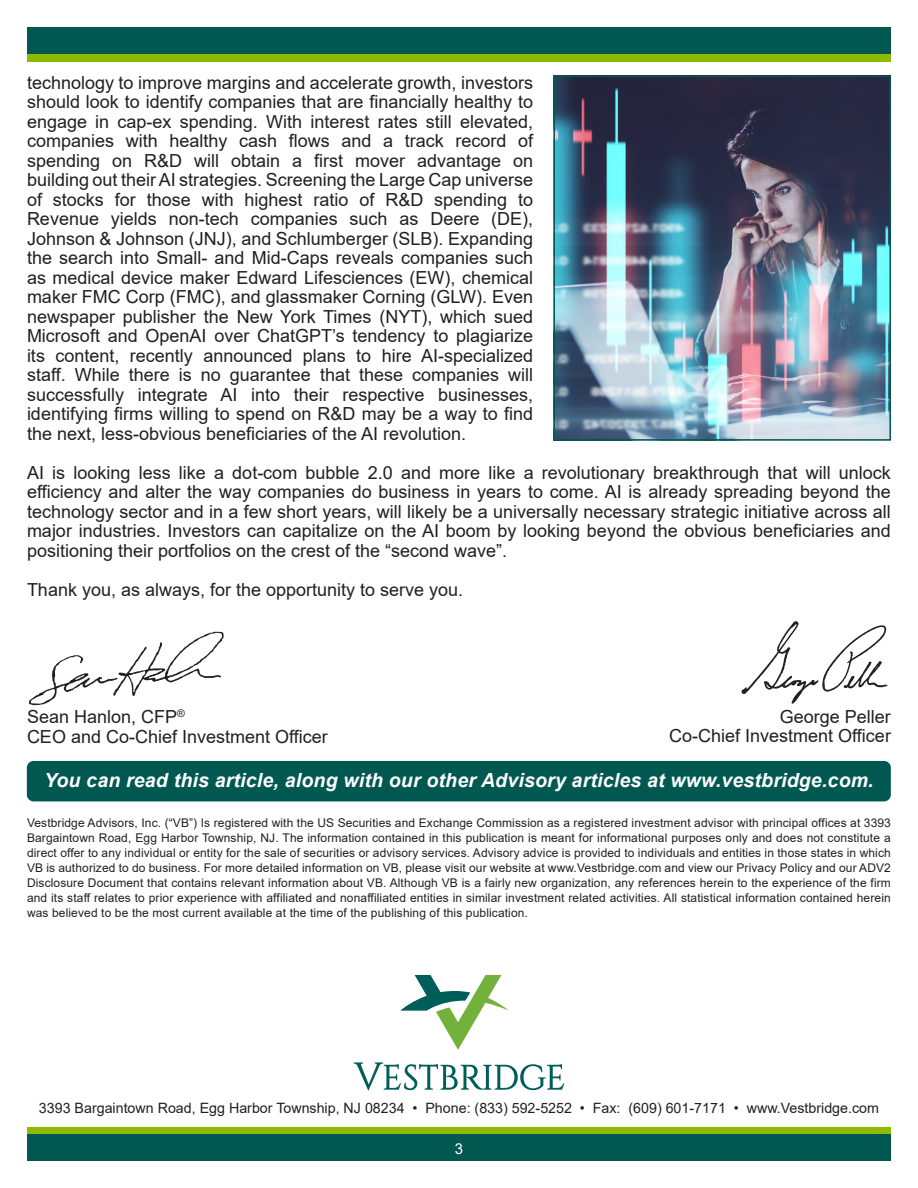
<style>
.page{position:relative;width:918px;height:1188px;background:#fff}
.page>*{position:absolute;margin:0;border:0;box-sizing:border-box;transform-origin:0 0}
.t1{font:italic 700 19.5px "Arial";letter-spacing:.01em;color:#fff}
.t2{font:18px/19.5px "Arial";color:#231f20;text-align:justify}
.t3{font:15px "Arial";color:#fff}
.t4{font:14.25px "Arial";color:#231f20}
.t5{font:12px/15px "Arial";letter-spacing:.01em;color:#231f20;text-align:justify}
</style>
<div class="page">
<div style="left:27px;top:1127px;width:864px;height:9px;background:#8dbb00"></div>
<div style="left:27px;top:1134px;width:864px;height:27px;background:#005850"></div>
<div style="left:27px;top:53px;width:864px;height:9px;background:#8dbb00"></div>
<div style="left:27px;top:27px;width:864px;height:27px;background:#005850"></div>
<svg style="left:400px;top:975px;width:109px;height:75px"></svg>
<svg style="left:354px;top:1062px;width:210px;height:28px"></svg>
<svg style="left:741px;top:621px;width:147px;height:83px"></svg>
<img style="left:29px;top:631px;width:195px;height:75px">
<img style="left:557px;top:79px;width:331px;height:359px">
<div style="left:554px;top:76px;width:337px;height:365px;border:2px solid #005850"></div>
<div style="left:27px;top:761px;width:864px;height:40px;background:#005850;border-radius:7px"></div>
<p class="t2" style="left:27px;top:73px;width:508px">technology to improve margins and accelerate growth, investors should look to identify companies that are financially healthy to engage in cap-ex spending. With interest rates still elevated, companies with healthy cash flows and a track record of spending on R&amp;D will obtain a first mover advantage on building out their AI strategies. Screening the Large Cap universe of stocks for those with highest ratio of R&amp;D spending to Revenue yields non-tech companies such as Deere (DE), Johnson &amp; Johnson (JNJ), and Schlumberger (SLB). Expanding the search into Small- and Mid-Caps reveals companies such as medical device maker Edward Lifesciences (EW), chemical maker FMC Corp (FMC), and glassmaker Corning (GLW). Even newspaper publisher the New York Times (NYT), which sued Microsoft and OpenAI over ChatGPT’s tendency to plagiarize its content, recently announced plans to hire AI-specialized staff. While there is no guarantee that these companies will successfully integrate AI into their respective businesses, identifying firms willing to spend on R&amp;D may be a way to find the next, less-obvious beneficiaries of the AI revolution.</p>
<p class="t2" style="left:27px;top:463px;width:865px">AI is looking less like a dot-com bubble 2.0 and more like a revolutionary breakthrough that will unlock efficiency and alter the way companies do business in years to come. AI is already spreading beyond the technology sector and in a few short years, will likely be a universally necessary strategic initiative across all major industries. Investors can capitalize on the AI boom by looking beyond the obvious beneficiaries and positioning their portfolios on the crest of the “second wave”.</p>
<p class="t2" style="left:27px;top:580px;width:438px">Thank you, as always, for the opportunity to serve you.</p>
<p class="t2" style="left:780px;top:706px;width:113px">George Peller</p>
<p class="t2" style="left:669px;top:726px;width:223px">Co-Chief Investment Officer</p>
<p class="t2" style="left:27px;top:707px;width:159px">Sean Hanlon, CFP<sup>®</sup></p>
<p class="t2" style="left:27px;top:727px;width:302px">CEO and Co-Chief Investment Officer</p>
<p class="t1" style="left:44px;top:767px;width:831px">You can read this article, along with our other Advisory articles at www.vestbridge.com.</p>
<p class="t5" style="left:27px;top:815px;width:865px">Vestbridge Advisors, Inc. (“VB”) Is registered with the US Securities and Exchange Commission as a registered investment advisor with principal offices at 3393<br>Bargaintown Road, Egg Harbor Township, NJ. The information contained in this publication is meant for informational purposes only and does not constitute a direct offer to any individual or entity for the sale of securities or advisory services. Advisory advice is provided to individuals and entities in those states in which VB is authorized to do business. For more detailed information on VB, please visit our website at www.Vestbridge.com and view our Privacy Policy and our ADV2<br>Disclosure Document that contains relevant information about VB. Although VB is a fairly new organization, any references herein to the experience of the firm and its staff relates to prior experience with affiliated and nonaffiliated entities in similar investment related activities. All statistical information contained herein was believed to be the most current available at the time of the publishing of this publication.</p>
<p class="t4" style="left:39px;top:1099px;width:842px">3393 Bargaintown Road, Egg Harbor Township, NJ 08234 • Phone: (833) 592-5252 • Fax: (609) 601-7171 • www.Vestbridge.com</p>
<p class="t3" style="left:455px;top:1138px;width:10px">3</p>
</div>
